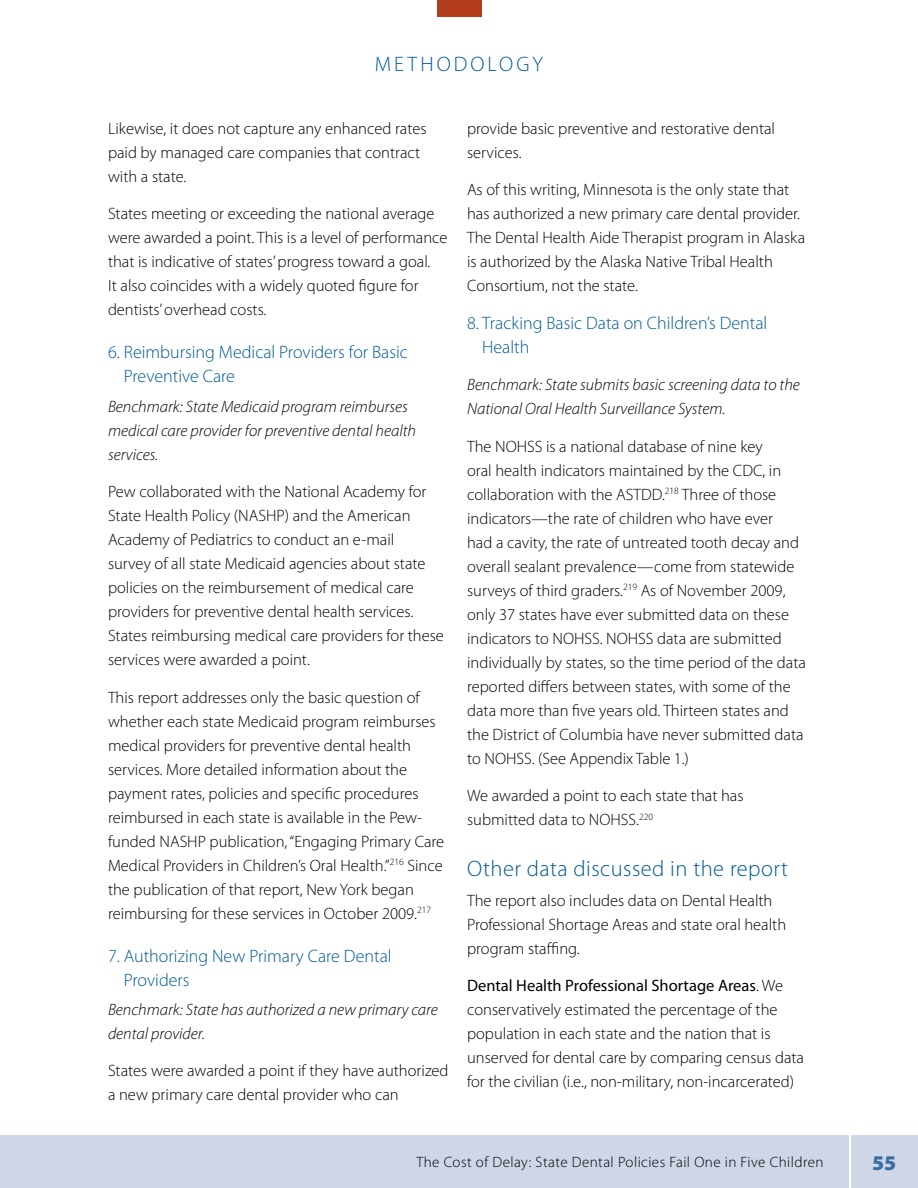
<style>
.page{position:relative;width:918px;height:1188px;background:#fff}
.page>*{position:absolute;margin:0;border:0;box-sizing:border-box;transform-origin:0 0}
.t1{font:300 22.5px "Myriad Pro";letter-spacing:.02em;color:#005996}
.t2{font:300 21px "Myriad Pro";color:#005996}
.t3{font:900 21px "Myriad Pro";color:#3b6da4}
.t4{font:300 18px/24px "Myriad Pro";color:#005996}
.t5{font:300 16.5px/24px "Myriad Pro";color:#000}
.t6{font:italic 300 16.5px/24px "Myriad Pro";color:#000}
.t7{font:300 15px "Myriad Pro";letter-spacing:.03em;color:#000}
.s1{font-weight:400}
</style>
<div class="page">
<div style="left:0;top:1135px;width:918px;height:53px;background:#cfd6e7"></div>
<hr style="left:849px;top:1134px;width:1px;height:54px;background:#fff">
<div style="left:437px;top:0;width:44px;height:17px;background:#b33c1c"></div>
<p class="t2" style="left:375px;top:52px;width:17px">methodology</p>
<p class="t5" style="left:108px;top:117px;width:320px">Likewise, it does not capture any enhanced rates paid by managed care companies that contract with a state.</p>
<p class="t5" style="left:108px;top:202px;width:341px">States meeting or exceeding the national average were awarded a point. This is a level of performance that is indicative of states’ progress toward a goal.<br>It also coincides with a widely quoted figure for dentists’ overhead costs.</p>
<p class="t4" style="left:124px;top:341px;width:286px;text-indent:-16px">6. Reimbursing Medical Providers for Basic<br>Preventive Care</p>
<p class="t6" style="left:108px;top:395px;width:310px">Benchmark: State Medicaid program reimburses medical care provider for preventive dental health services.</p>
<p class="t5" style="left:108px;top:480px;width:337px">Pew collaborated with the National Academy for State Health Policy (NASHP) and the American Academy of Pediatrics to conduct an e-mail<br>survey of all state Medicaid agencies about state policies on the reimbursement of medical care providers for preventive dental health services.<br>States reimbursing medical care providers for these services were awarded a point.</p>
<p class="t5" style="left:108px;top:686px;width:338px">This report addresses only the basic question of whether each state Medicaid program reimburses medical providers for preventive dental health services. More detailed information about the payment rates, policies and specific procedures reimbursed in each state is available in the Pew&shy;funded NASHP publication, “Engaging Primary Care Medical Providers in Children’s Oral Health.”<sup>216</sup> Since the publication of that report, New York began reimbursing for these services in October 2009.<sup>217</sup></p>
<p class="t4" style="left:124px;top:944px;width:269px;text-indent:-16px">7. Authorizing New Primary Care Dental<br>Providers</p>
<p class="t6" style="left:108px;top:998px;width:331px">Benchmark: State has authorized a new primary care dental provider.</p>
<p class="t5" style="left:108px;top:1059px;width:342px">States were awarded a point if they have authorized a new primary care dental provider who can</p>
<p class="t5" style="left:467px;top:117px;width:310px">provide basic preventive and restorative dental services.</p>
<p class="t5" style="left:467px;top:178px;width:340px">As of this writing, Minnesota is the only state that has authorized a new primary care dental provider.<br>The Dental Health Aide Therapist program in Alaska is authorized by the Alaska Native Tribal Health Consortium, not the state.</p>
<p class="t4" style="left:482px;top:311px;width:287px;text-indent:-15px">8. Tracking Basic Data on Children’s Dental<br>Health</p>
<p class="t6" style="left:467px;top:373px;width:334px">Benchmark: State submits basic screening data to the<br>National Oral Health Surveillance System.</p>
<p class="t5" style="left:467px;top:435px;width:340px">The NOHSS is a national database of nine key<br>oral health indicators maintained by the CDC, in collaboration with the ASTDD.<sup>218</sup> Three of those indicators—the rate of children who have ever<br>had a cavity, the rate of untreated tooth decay and overall sealant prevalence—come from statewide surveys of third graders.<sup>219</sup> As of November 2009, only 37 states have ever submitted data on these indicators to NOHSS. NOHSS data are submitted individually by states, so the time period of the data reported differs between states, with some of the data more than five years old. Thirteen states and the District of Columbia have never submitted data to NOHSS. (See Appendix Table 1.)</p>
<p class="t5" style="left:467px;top:784px;width:278px">We awarded a point to each state that has submitted data to NOHSS.<sup>220</sup></p>
<h1 class="t1" style="left:467px;top:857px;width:323px">Other data discussed in the report</h1>
<p class="t5" style="left:467px;top:889px;width:321px">The report also includes data on Dental Health<br>Professional Shortage Areas and state oral health program staffing.</p>
<p class="t5" style="left:467px;top:974px;width:339px"><span class="s1">Dental Health Professional Shortage Areas</span>. We conservatively estimated the percentage of the population in each state and the nation that is unserved for dental care by comparing census data for the civilian (i.e., non-military, non-incarcerated)</p>
<p class="t7" style="left:416px;top:1154px;width:409px">The Cost of Delay: State Dental Policies Fail One in Five Children</p>
<p class="t3" style="left:872px;top:1151px;width:26px">55</p>
</div>
